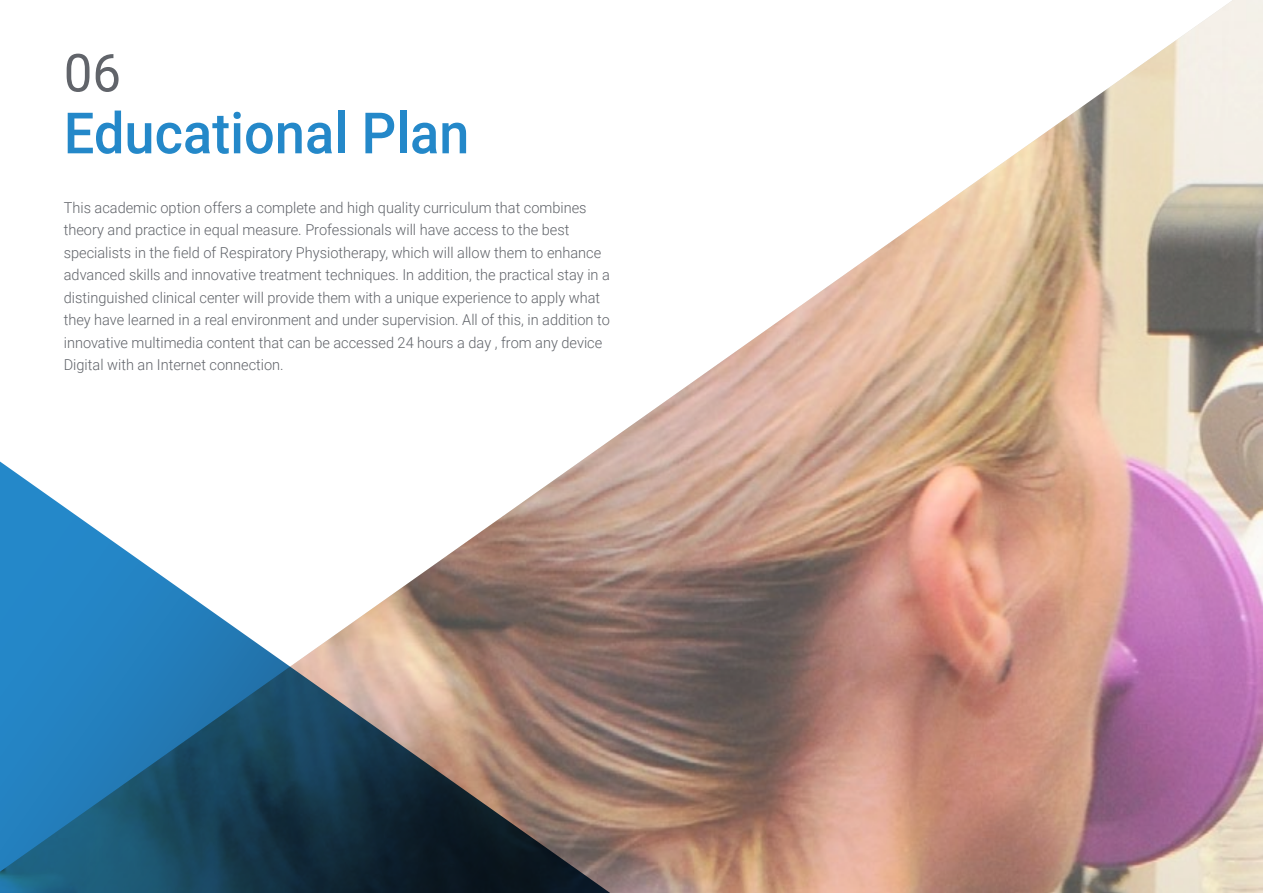
<style>
.page{position:relative;width:1263px;height:893px;background:#fff}
.page>*{position:absolute;margin:0;border:0;box-sizing:border-box;transform-origin:0 0}
.t1{font:500 57px "Roboto";color:#2488c9;scale:.95 1}
.t2{font:52.5px "Roboto";color:#61646a}
.t3{font:300 15px/22.5px "Roboto";color:#61646a}
</style>
<div class="page">
<img style="left:602px;top:0;width:661px;height:893px">
<svg style="left:0;top:446px;width:640px;height:447px"></svg>
<h2 class="t2" style="left:64px;top:36px;width:59px">06</h2>
<h1 class="t1" style="left:64px;top:93px;width:428px">Educational Plan</h1>
<p class="t3" style="left:64px;top:196px;width:548px">This academic option offers a complete and high quality curriculum that combines theory and practice in equal measure. Professionals will have access to the best specialists in the field of Respiratory Physiotherapy, which will allow them to enhance advanced skills and innovative treatment techniques. In addition, the practical stay in a distinguished clinical center will provide them with a unique experience to apply what they have learned in a real environment and under supervision. All of this, in addition to innovative multimedia content that can be accessed 24 hours a day , from any device Digital with an Internet connection.</p>
</div>
